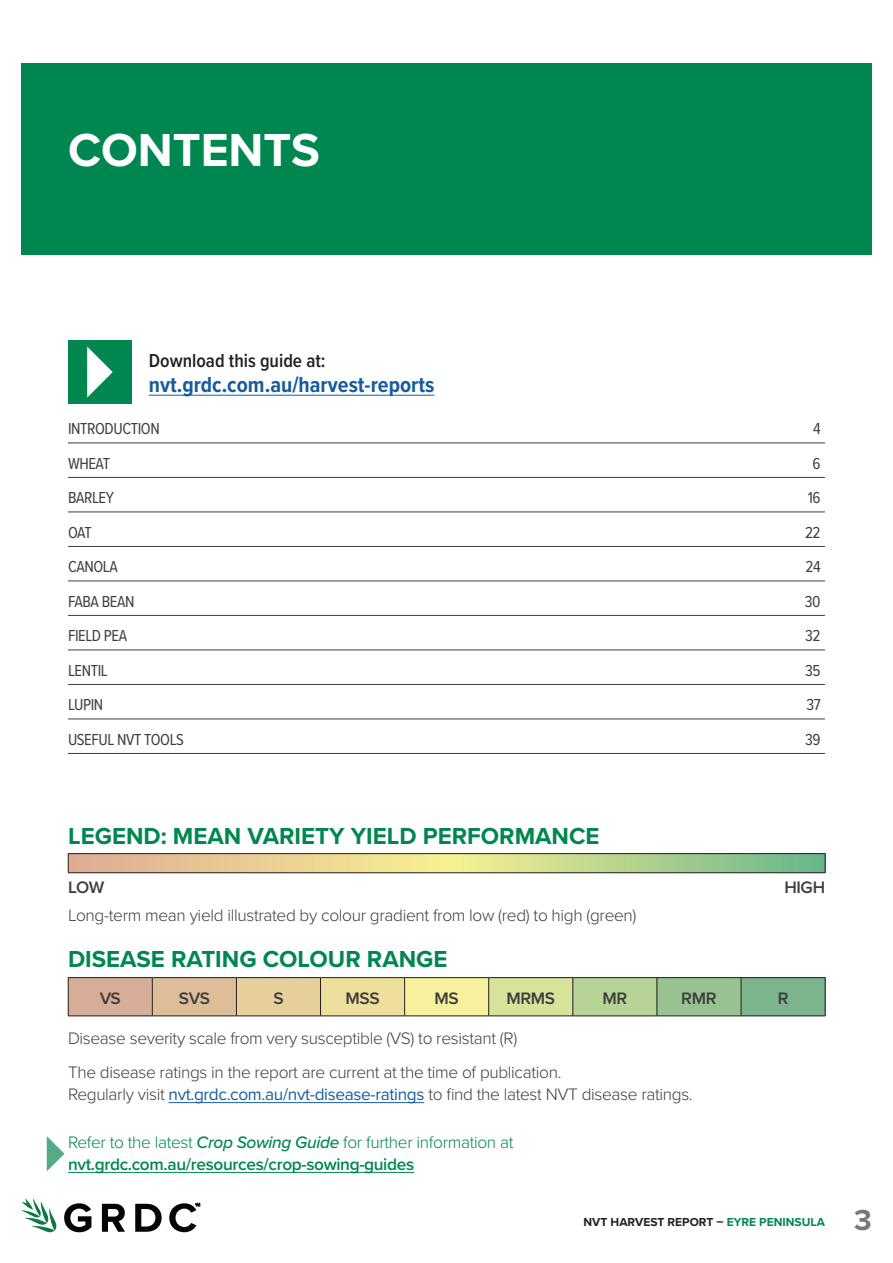
<style>
.page{position:relative;width:893px;height:1263px;background:#fff}
.page>*{position:absolute;margin:0;border:0;box-sizing:border-box;transform-origin:0 0}
.Heading_-_Harvest_Reports{font:700 48px "Proxima Nova";color:#fff}
.t1{font:700 30px "Proxima Nova";color:#76787b}
.Heading_2_-_Green{font:700 24px "Proxima Nova";color:#008751}
.t2{font:700 22.5px "Proxima Nova Cond";color:#175d9e}
.t3{font:600 19.5px "Proxima Nova Cond";color:#231f20}
.Body_Copy{font:300 17.25px/22.5px "Proxima Nova";letter-spacing:-.02em;color:#3e3e3f}
.Body_Copy-2{font:600 17.25px/22.5px "Proxima Nova";letter-spacing:-.02em;color:#008751}
.Body_Copy-3{font:600 17.25px "Proxima Nova";letter-spacing:-.02em;color:#3e3e3f}
.t4{font:16.5px "Proxima Nova Cond";letter-spacing:-.025em;color:#3e3e3f}
.t5{font:700 12px "Proxima Nova";color:#231f20}
.s1{font-weight:400;color:#175d9e}
.s2{font-weight:300}
.s3{font-weight:500;font-style:italic}
.s4{color:#008751}
</style>
<div class="page">
<svg style="left:21px;top:1198px;width:36px;height:34px"></svg>
<svg style="left:64px;top:1203px;width:27px;height:29px"></svg>
<svg style="left:102px;top:1204px;width:23px;height:28px"></svg>
<svg style="left:135px;top:1204px;width:27px;height:28px"></svg>
<svg style="left:169px;top:1203px;width:31px;height:29px"></svg>
<div style="left:21px;top:64px;width:851px;height:191px;background:#008751"></div>
<hr style="left:149px;top:395px;width:285px;height:1px;background:#175d9e">
<div style="left:68px;top:340px;width:64px;height:64px;background:#008751"></div>
<svg style="left:87px;top:347px;width:26px;height:51px"></svg>
<svg style="left:69px;top:854px;width:756px;height:18px;background:#ccce90"></svg>
<svg style="left:825px;top:854px;width:1px;height:18px"></svg>
<hr style="left:68px;top:853px;width:757px;height:1px;background:#231f20">
<svg style="left:68px;top:854px;width:1px;height:18px"></svg>
<hr style="left:68px;top:872px;width:757px;height:1px;background:#231f20">
<div style="left:68px;top:977px;width:84px;height:39px;background:#d6ae97"></div>
<div style="left:152px;top:977px;width:84px;height:39px;background:#ddbe98"></div>
<div style="left:236px;top:977px;width:85px;height:39px;background:#e6cf9a"></div>
<div style="left:321px;top:977px;width:84px;height:39px;background:#eedf9c"></div>
<div style="left:405px;top:977px;width:84px;height:39px;background:#f7f19e"></div>
<div style="left:489px;top:977px;width:84px;height:39px;background:#d7e29a"></div>
<div style="left:573px;top:977px;width:84px;height:39px;background:#b7d395"></div>
<div style="left:657px;top:977px;width:84px;height:39px;background:#98c391"></div>
<div style="left:741px;top:977px;width:84px;height:39px;background:#7bb48d"></div>
<hr style="left:68px;top:977px;width:84px;height:1px;background:#231f20">
<hr style="left:68px;top:978px;width:1px;height:38px;background:#231f20">
<hr style="left:152px;top:977px;width:84px;height:1px;background:#231f20">
<hr style="left:152px;top:978px;width:1px;height:38px;background:#231f20">
<hr style="left:236px;top:977px;width:85px;height:1px;background:#231f20">
<hr style="left:236px;top:978px;width:1px;height:38px;background:#231f20">
<hr style="left:321px;top:977px;width:84px;height:1px;background:#231f20">
<hr style="left:320px;top:978px;width:1px;height:38px;background:#231f20">
<hr style="left:405px;top:977px;width:84px;height:1px;background:#231f20">
<hr style="left:404px;top:978px;width:1px;height:38px;background:#231f20">
<hr style="left:489px;top:977px;width:84px;height:1px;background:#231f20">
<hr style="left:488px;top:978px;width:1px;height:38px;background:#231f20">
<hr style="left:573px;top:977px;width:84px;height:1px;background:#231f20">
<hr style="left:573px;top:978px;width:1px;height:38px;background:#231f20">
<hr style="left:657px;top:977px;width:84px;height:1px;background:#231f20">
<hr style="left:657px;top:978px;width:1px;height:38px;background:#231f20">
<hr style="left:741px;top:977px;width:84px;height:1px;background:#231f20">
<hr style="left:741px;top:978px;width:1px;height:38px;background:#231f20">
<hr style="left:825px;top:978px;width:1px;height:38px;background:#231f20">
<hr style="left:68px;top:1016px;width:84px;height:1px;background:#231f20">
<hr style="left:152px;top:1016px;width:84px;height:1px;background:#231f20">
<hr style="left:236px;top:1016px;width:85px;height:1px;background:#231f20">
<hr style="left:321px;top:1016px;width:84px;height:1px;background:#231f20">
<hr style="left:405px;top:1016px;width:84px;height:1px;background:#231f20">
<hr style="left:489px;top:1016px;width:84px;height:1px;background:#231f20">
<hr style="left:573px;top:1016px;width:84px;height:1px;background:#231f20">
<hr style="left:657px;top:1016px;width:84px;height:1px;background:#231f20">
<hr style="left:741px;top:1016px;width:84px;height:1px;background:#231f20">
<hr style="left:68px;top:1172px;width:346px;height:1px;background:#008751">
<svg style="left:47px;top:1136px;width:17px;height:35px"></svg>
<hr style="left:169px;top:1102px;width:255px;height:1px;background:#175d9e">
<hr style="left:68px;top:442px;width:757px;height:1px;background:#3e3e3f">
<hr style="left:68px;top:477px;width:757px;height:1px;background:#3e3e3f">
<hr style="left:68px;top:511px;width:757px;height:1px;background:#3e3e3f">
<hr style="left:68px;top:546px;width:757px;height:1px;background:#3e3e3f">
<hr style="left:68px;top:580px;width:757px;height:1px;background:#3e3e3f">
<hr style="left:68px;top:615px;width:757px;height:1px;background:#3e3e3f">
<hr style="left:68px;top:649px;width:757px;height:1px;background:#3e3e3f">
<hr style="left:68px;top:684px;width:757px;height:1px;background:#3e3e3f">
<hr style="left:68px;top:718px;width:757px;height:1px;background:#3e3e3f">
<hr style="left:68px;top:753px;width:757px;height:1px;background:#3e3e3f">
<p class="Heading_-_Harvest_Reports" style="left:68px;top:114px;width:253px">CONTENTS</p>
<p class="t3" style="left:149px;top:346px;width:178px">Download this guide at:</p>
<p class="t2" style="left:149px;top:368px;width:287px">nvt.grdc.com.au/harvest-reports</p>
<p class="t4" style="left:68px;top:416px;width:93px">INTRODUCTION</p>
<p class="t4" style="left:813px;top:416px;width:9px">4</p>
<p class="t4" style="left:68px;top:451px;width:44px">WHEAT</p>
<p class="t4" style="left:813px;top:451px;width:10px">6</p>
<p class="t4" style="left:68px;top:485px;width:47px">BARLEY</p>
<p class="t4" style="left:808px;top:485px;width:14px">16</p>
<p class="t4" style="left:68px;top:520px;width:25px">OAT</p>
<p class="t4" style="left:805px;top:520px;width:17px">22</p>
<p class="t4" style="left:68px;top:554px;width:51px">CANOLA</p>
<p class="t4" style="left:805px;top:554px;width:17px">24</p>
<p class="t4" style="left:68px;top:589px;width:68px">FABA BEAN</p>
<p class="t4" style="left:805px;top:589px;width:17px">30</p>
<p class="t4" style="left:68px;top:623px;width:61px">FIELD PEA</p>
<p class="t4" style="left:805px;top:623px;width:17px">32</p>
<p class="t4" style="left:68px;top:658px;width:41px">LENTIL</p>
<p class="t4" style="left:805px;top:658px;width:17px">35</p>
<p class="t4" style="left:68px;top:692px;width:37px">LUPIN</p>
<p class="t4" style="left:806px;top:692px;width:16px">37</p>
<p class="t4" style="left:68px;top:727px;width:118px">USEFUL NVT TOOLS</p>
<p class="t4" style="left:805px;top:727px;width:17px">39</p>
<p class="Heading_2_-_Green" style="left:68px;top:818px;width:533px">LEGEND: MEAN VARIETY YIELD PERFORMANCE</p>
<p class="Body_Copy-3" style="left:68px;top:874px;width:38px">LOW</p>
<p class="Body_Copy-3" style="left:784px;top:874px;width:42px">HIGH</p>
<p class="Body_Copy" style="left:68px;top:903px;width:570px">Long-term mean yield illustrated by colour gradient from low (red) to high (green)</p>
<p class="Heading_2_-_Green" style="left:68px;top:941px;width:381px">DISEASE RATING COLOUR RANGE</p>
<p class="Body_Copy-3" style="left:100px;top:985px;width:23px">VS</p>
<p class="Body_Copy-3" style="left:179px;top:985px;width:33px">SVS</p>
<p class="Body_Copy-3" style="left:273px;top:985px;width:12px">S</p>
<p class="Body_Copy-3" style="left:345px;top:985px;width:36px">MSS</p>
<p class="Body_Copy-3" style="left:434px;top:985px;width:26px">MS</p>
<p class="Body_Copy-3" style="left:506px;top:985px;width:50px">MRMS</p>
<p class="Body_Copy-3" style="left:602px;top:985px;width:26px">MR</p>
<p class="Body_Copy-3" style="left:681px;top:985px;width:37px">RMR</p>
<p class="Body_Copy-3" style="left:778px;top:985px;width:12px">R</p>
<p class="Body_Copy" style="left:68px;top:1026px;width:451px">Disease severity scale from very susceptible (VS) to resistant (R)</p>
<p class="Body_Copy" style="left:68px;top:1060px;width:626px">The disease ratings in the report are current at the time of publication.<br>Regularly visit <span class="s1">nvt.grdc.com.au/nvt-disease-ratings</span> to find the latest NVT disease ratings.</p>
<p class="Body_Copy-2" style="left:68px;top:1130px;width:447px"><span class="s2">Refer to the latest</span> <span class="s3">Crop Sowing Guide</span> <span class="s2">for further information at </span>nvt.grdc.com.au/resources/crop-sowing-guides</p>
<p class="t5" style="left:583px;top:1213px;width:243px">NVT HARVEST REPORT – <span class="s4">EYRE PENINSULA</span></p>
<h2 class="t1" style="left:854px;top:1197px;width:19px">3</h2>
</div>
